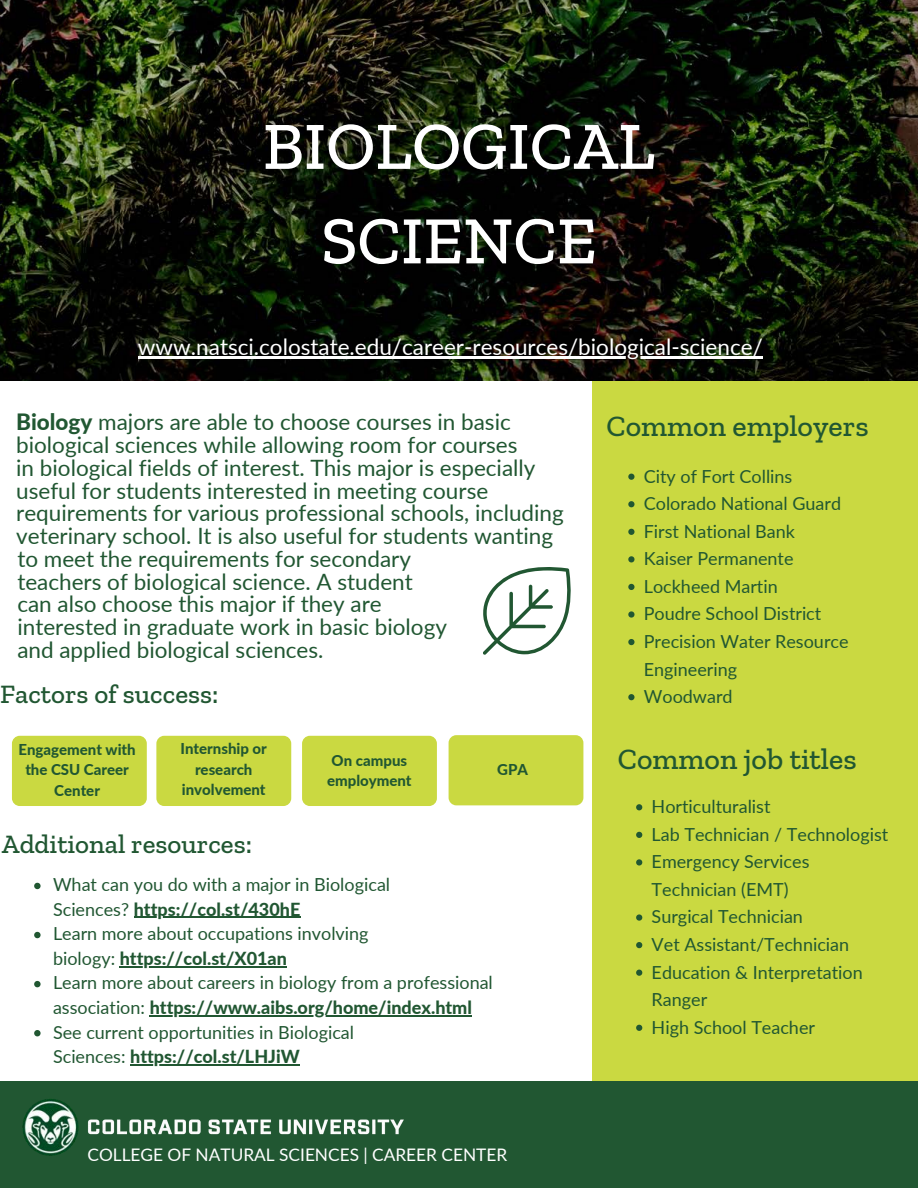
<style>
.page{position:relative;width:918px;height:1188px;background:#fff}
.page>*{position:absolute;margin:0;border:0;box-sizing:border-box;transform-origin:0 0}
.t1{font:500 67.5px/94.5px "Zilla Slab";color:#fff;text-align:center}
.t2{font:500 30px "Zilla Slab";color:#215732}
.t3{font:500 27px "Zilla Slab";color:#215732}
.t4{font:22.5px/22.6px "Lato";color:#215732}
.t5{font:22.5px "Lato";color:#fff}
.t6{font:18px/27.6px "Lato";color:#215732}
.t7{font:17.25px "Lato";color:#fff}
.t8{font:800 15px/20.2px "Lato";color:#215732;text-align:center}
.s1{font-weight:800}
</style>
<div class="page">
<div style="left:592px;top:371px;width:326px;height:711px;background:#cad941"></div>
<img style="left:0;top:0;width:918px;height:380px">
<div style="left:12px;top:736px;width:135px;height:70px;background:#cad941;border-radius:8px"></div>
<div style="left:449px;top:735px;width:134px;height:70px;background:#cad941;border-radius:8px"></div>
<div style="left:302px;top:736px;width:135px;height:70px;background:#cad941;border-radius:8px"></div>
<div style="left:156px;top:736px;width:135px;height:70px;background:#cad941;border-radius:8px"></div>
<div style="left:0;top:1082px;width:918px;height:106px;background:#215732"></div>
<img style="left:22px;top:1099px;width:382px;height:57px">
<svg style="left:483px;top:567px;width:88px;height:88px"></svg>
<svg style="left:34px;top:883px;width:7px;height:6px"></svg>
<hr style="left:134px;top:917px;width:166px;height:1px;background:#215732">
<svg style="left:34px;top:932px;width:7px;height:6px"></svg>
<hr style="left:120px;top:966px;width:167px;height:1px;background:#215732">
<svg style="left:34px;top:981px;width:7px;height:6px"></svg>
<hr style="left:150px;top:1015px;width:322px;height:1px;background:#215732">
<svg style="left:34px;top:1030px;width:7px;height:6px"></svg>
<hr style="left:130px;top:1064px;width:170px;height:1px;background:#215732">
<svg style="left:636px;top:804px;width:6px;height:6px"></svg>
<svg style="left:636px;top:832px;width:6px;height:6px"></svg>
<svg style="left:636px;top:859px;width:6px;height:7px"></svg>
<svg style="left:636px;top:914px;width:6px;height:7px"></svg>
<svg style="left:636px;top:942px;width:6px;height:6px"></svg>
<svg style="left:636px;top:970px;width:6px;height:6px"></svg>
<svg style="left:636px;top:1025px;width:6px;height:6px"></svg>
<svg style="left:628px;top:474px;width:7px;height:6px"></svg>
<svg style="left:628px;top:501px;width:7px;height:6px"></svg>
<svg style="left:628px;top:529px;width:7px;height:6px"></svg>
<svg style="left:628px;top:556px;width:7px;height:6px"></svg>
<svg style="left:628px;top:584px;width:7px;height:6px"></svg>
<svg style="left:628px;top:611px;width:7px;height:7px"></svg>
<svg style="left:628px;top:639px;width:7px;height:6px"></svg>
<svg style="left:628px;top:694px;width:7px;height:6px"></svg>
<hr style="left:138px;top:357px;width:58px;height:2px;background:#fff">
<hr style="left:196px;top:357px;width:567px;height:2px;background:#fff">
<h1 class="t1" style="left:263px;top:98px;width:394px">BIOLOGICAL<br>SCIENCE</h1>
<p class="t5" style="left:138px;top:333px;width:626px">www.natsci.colostate.edu/career-resources/biological-science/</p>
<p class="t4" style="left:16px;top:410px;width:549px"><span class="s1">Biology</span> majors are able to choose courses in basic biological sciences while allowing room for courses<br>in biological fields of interest. This major is especially useful for students interested in meeting course requirements for various professional schools, including veterinary school. It is also useful for students wanting</p>
<p class="t4" style="left:17px;top:547px;width:431px">to meet the requirements for secondary teachers of biological science. A student can also choose this major if they are interested in graduate work in basic biology and applied biological sciences.</p>
<h3 class="t3" style="left:0;top:677px;width:220px">Factors of success:</h3>
<p class="t8" style="left:18px;top:739px;width:119px">Engagement with the CSU Career<br>Center</p>
<p class="t8" style="left:181px;top:739px;width:88px">Internship or research involvement</p>
<h3 class="t3" style="left:2px;top:828px;width:252px">Additional resources:</h3>
<p class="t8" style="left:327px;top:750px;width:86px">On campus employment</p>
<p class="t8" style="left:497px;top:760px;width:32px">GPA</p>
<p class="t6" style="left:53px;top:872px;width:441px;line-height:24.6px">What can you do with a major in Biological<br>Sciences? <span class="s1">https://col.st/430hE<br></span>Learn more about occupations involving<br>biology: <span class="s1">https://col.st/X01an<br></span>Learn more about careers in biology from a professional association: <span class="s1">https://www.aibs.org/home/index.html </span>See current opportunities in Biological<br>Sciences: <span class="s1">https://col.st/LHJiW</span></p>
<p class="t7" style="left:87px;top:1144px;width:421px">COLLEGE OF NATURAL SCIENCES | CAREER CENTER</p>
<h2 class="t2" style="left:606px;top:407px;width:264px">Common employers</h2>
<p class="t6" style="left:644px;top:462px;width:206px">City of Fort Collins<br>Colorado National Guard<br>First National Bank<br>Kaiser Permanente<br>Lockheed Martin<br>Poudre School District<br>Precision Water Resource<br>Engineering<br>Woodward</p>
<h2 class="t2" style="left:618px;top:741px;width:240px">Common job titles</h2>
<p class="t6" style="left:652px;top:792px;width:238px">Horticulturalist<br>Lab Technician / Technologist<br>Emergency Services<br>Technician (EMT)<br>Surgical Technician<br>Vet Assistant/Technician<br>Education &amp; Interpretation<br>Ranger<br>High School Teacher</p>
</div>
